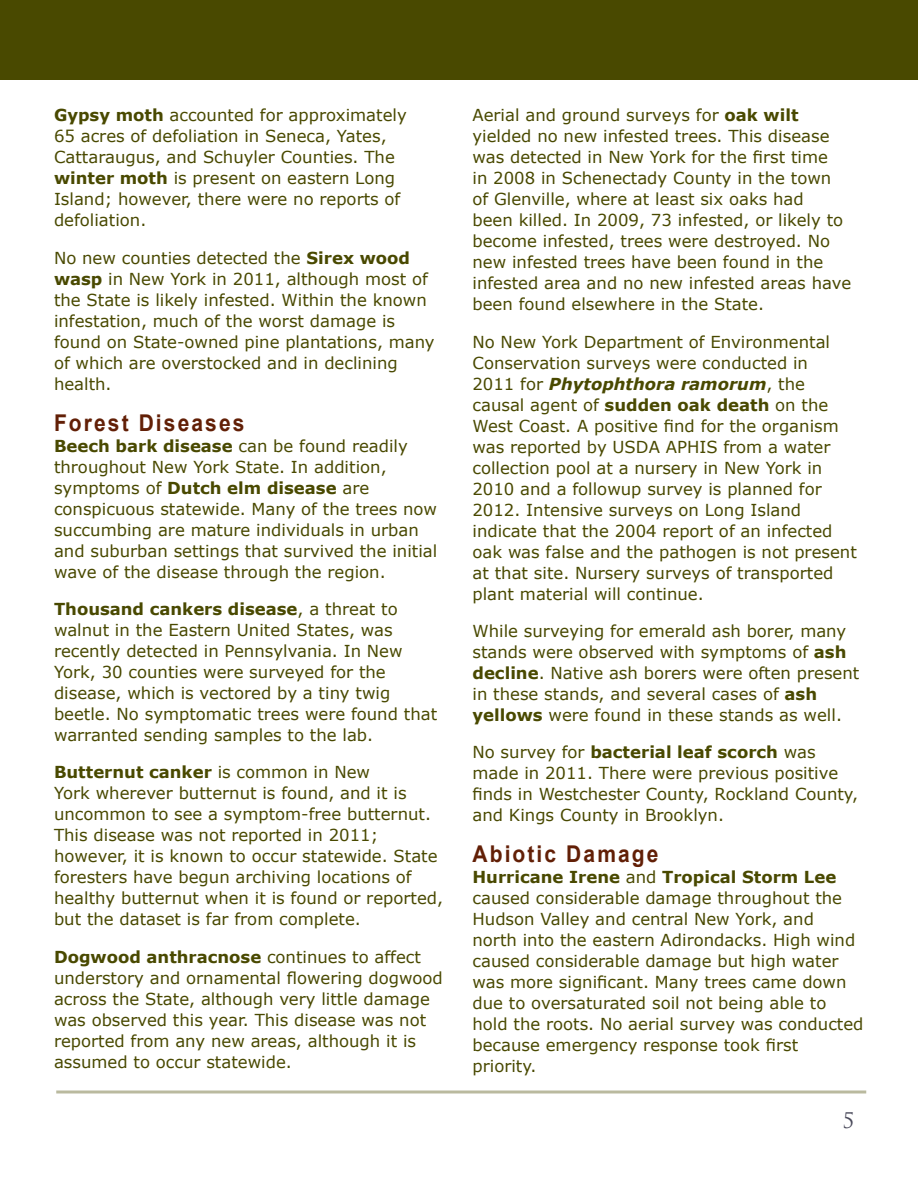
<style>
.page{position:relative;width:918px;height:1188px;background:#fff}
.page>*{position:absolute;margin:0;border:0;box-sizing:border-box;transform-origin:0 0}
.heading1b_copy{font:700 23.1px "Arial";letter-spacing:.1em;color:#621f06;scale:.91 1}
.t1{font:21px "Trajan Pro";color:#49495a}
.text_body1{font:16.5px/21px "Verdana";color:#494900}
.s1{font-weight:700}
.s2{font-weight:700;font-style:italic}
</style>
<div class="page">
<div style="left:0;top:0;width:918px;height:79px;background:#494900"></div>
<svg style="left:56px;top:1090px;width:810px;height:4px;background:#cbcbb7"></svg>
<p class="text_body1" style="left:54px;top:104px;width:354px"><span class="s1">Gypsy moth</span> accounted for approximately 65 acres of defoliation in Seneca, Yates, Cattaraugus, and Schuyler Counties. The <span class="s1">winter moth</span> is present on eastern Long Island; however, there were no reports of defoliation.</p>
<p class="text_body1" style="left:54px;top:247px;width:382px">No new counties detected the <span class="s1">Sirex wood wasp</span> in New York in 2011, although most of the State is likely infested. Within the known infestation, much of the worst damage is found on State-owned pine plantations, many of which are overstocked and in declining health.</p>
<p class="heading1b_copy" style="left:54px;top:408px;width:211px">Forest Diseases</p>
<p class="text_body1" style="left:54px;top:435px;width:385px"><span class="s1">Beech bark disease</span> can be found readily throughout New York State. In addition, symptoms of <span class="s1">Dutch elm disease</span> are conspicuous statewide. Many of the trees now succumbing are mature individuals in urban and suburban settings that survived the initial wave of the disease through the region.</p>
<p class="text_body1" style="left:54px;top:598px;width:385px"><span class="s1">Thousand cankers disease</span>, a threat to walnut in the Eastern United States, was recently detected in Pennsylvania. In New York, 30 counties were surveyed for the disease, which is vectored by a tiny twig beetle. No symptomatic trees were found that warranted sending samples to the lab.</p>
<p class="text_body1" style="left:54px;top:761px;width:391px"><span class="s1">Butternut canker</span> is common in New<br>York wherever butternut is found, and it is uncommon to see a symptom-free butternut.<br>This disease was not reported in 2011; however, it is known to occur statewide. State foresters have begun archiving locations of healthy butternut when it is found or reported, but the dataset is far from complete.</p>
<p class="text_body1" style="left:54px;top:946px;width:390px"><span class="s1">Dogwood anthracnose</span> continues to affect understory and ornamental flowering dogwood across the State, although very little damage was observed this year. This disease was not reported from any new areas, although it is assumed to occur statewide.</p>
<p class="text_body1" style="left:472px;top:104px;width:380px">Aerial and ground surveys for <span class="s1">oak wilt </span>yielded no new infested trees. This disease was detected in New York for the first time<br>in 2008 in Schenectady County in the town of Glenville, where at least six oaks had<br>been killed. In 2009, 73 infested, or likely to become infested, trees were destroyed. No new infested trees have been found in the infested area and no new infested areas have been found elsewhere in the State.</p>
<p class="text_body1" style="left:472px;top:331px;width:386px">No New York Department of Environmental Conservation surveys were conducted in<br>2011 for <span class="s2">Phytophthora ramorum</span>, the causal agent of <span class="s1">sudden oak death</span> on the West Coast. A positive find for the organism was reported by USDA APHIS from a water collection pool at a nursery in New York in 2010 and a followup survey is planned for 2012. Intensive surveys on Long Island indicate that the 2004 report of an infected oak was false and the pathogen is not present at that site. Nursery surveys of transported plant material will continue.</p>
<p class="text_body1" style="left:472px;top:620px;width:388px">While surveying for emerald ash borer, many stands were observed with symptoms of <span class="s1">ash decline</span>. Native ash borers were often present in these stands, and several cases of <span class="s1">ash yellows</span> were found in these stands as well.</p>
<p class="text_body1" style="left:472px;top:741px;width:387px">No survey for <span class="s1">bacterial leaf scorch</span> was made in 2011. There were previous positive finds in Westchester County, Rockland County, and Kings County in Brooklyn.</p>
<p class="heading1b_copy" style="left:472px;top:839px;width:206px">Abiotic Damage</p>
<p class="text_body1" style="left:472px;top:866px;width:393px"><span class="s1">Hurricane Irene</span> and <span class="s1">Tropical Storm Lee </span>caused considerable damage throughout the Hudson Valley and central New York, and<br>north into the eastern Adirondacks. High wind caused considerable damage but high water was more significant. Many trees came down due to oversaturated soil not being able to hold the roots. No aerial survey was conducted because emergency response took first priority.</p>
<p class="t1" style="left:842px;top:1107px;width:13px">5</p>
</div>
